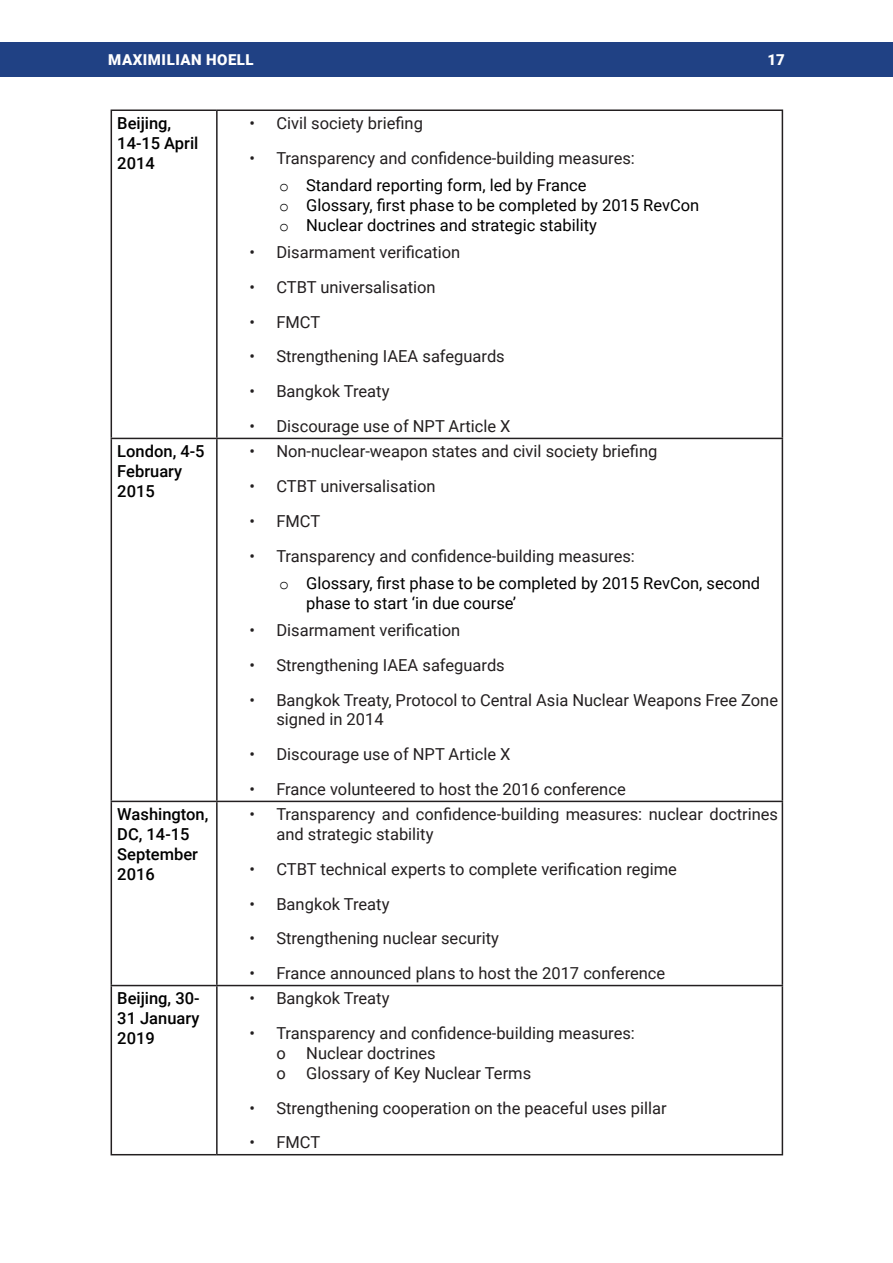
<style>
.page{position:relative;width:893px;height:1263px;background:#fff}
.page>*{position:absolute;margin:0;border:0;box-sizing:border-box;transform-origin:0 0}
.t1{font:16.5px/19.8px "Roboto";color:#231f20}
.t2{font:16.5px/19.8px "Roboto";color:#000}
.t3{font:500 16.5px/19.8px "Roboto";color:#000}
.t4{font:900 15px "Roboto";letter-spacing:.035em;color:#fff}
.s1{font-family:"Courier New"}
</style>
<div class="page">
<div style="left:0;top:43px;width:893px;height:34px;background:#204184"></div>
<hr style="left:111px;top:109px;width:106px;height:2px;background:#231f20">
<hr style="left:111px;top:111px;width:1px;height:327px;background:#231f20">
<hr style="left:217px;top:109px;width:566px;height:2px;background:#231f20">
<hr style="left:216px;top:111px;width:2px;height:327px;background:#231f20">
<hr style="left:782px;top:111px;width:1px;height:327px;background:#231f20">
<hr style="left:111px;top:438px;width:106px;height:1px;background:#231f20">
<hr style="left:111px;top:439px;width:1px;height:362px;background:#231f20">
<hr style="left:217px;top:438px;width:566px;height:1px;background:#231f20">
<hr style="left:216px;top:439px;width:2px;height:362px;background:#231f20">
<hr style="left:782px;top:439px;width:1px;height:362px;background:#231f20">
<hr style="left:111px;top:801px;width:106px;height:1px;background:#231f20">
<hr style="left:111px;top:802px;width:1px;height:183px;background:#231f20">
<hr style="left:217px;top:801px;width:566px;height:1px;background:#231f20">
<hr style="left:216px;top:802px;width:2px;height:183px;background:#231f20">
<hr style="left:782px;top:802px;width:1px;height:183px;background:#231f20">
<hr style="left:111px;top:985px;width:106px;height:1px;background:#231f20">
<hr style="left:111px;top:986px;width:1px;height:168px;background:#231f20">
<hr style="left:217px;top:985px;width:566px;height:1px;background:#231f20">
<hr style="left:216px;top:986px;width:2px;height:168px;background:#231f20">
<hr style="left:782px;top:986px;width:1px;height:168px;background:#231f20">
<hr style="left:111px;top:1154px;width:106px;height:1px;background:#231f20">
<hr style="left:217px;top:1154px;width:566px;height:1px;background:#231f20">
<p class="t4" style="left:108px;top:50px;width:147px">MAXIMILIAN HOELL</p>
<p class="t4" style="left:768px;top:50px;width:19px">17</p>
<p class="t3" style="left:117px;top:113px;width:83px">Beijing,<br>14-15 April<br>2014</p>
<p class="t1" style="left:249px;top:113px;width:175px">• Civil society briefing</p>
<p class="t1" style="left:249px;top:147px;width:387px">• Transparency and confidence-building measures:</p>
<p class="t2" style="left:279px;top:175px;width:309px"><span class="s1">o</span> Standard reporting form, led by France</p>
<p class="t2" style="left:279px;top:195px;width:422px"><span class="s1">o</span> Glossary, first phase to be completed by 2015 RevCon</p>
<p class="t2" style="left:279px;top:214px;width:319px"><span class="s1">o</span> Nuclear doctrines and strategic stability</p>
<p class="t1" style="left:249px;top:242px;width:212px">• Disarmament verification</p>
<p class="t1" style="left:249px;top:276px;width:188px">• CTBT universalisation</p>
<p class="t1" style="left:249px;top:311px;width:72px">• FMCT</p>
<p class="t1" style="left:249px;top:346px;width:257px">• Strengthening IAEA safeguards</p>
<p class="t1" style="left:249px;top:381px;width:142px">• Bangkok Treaty</p>
<p class="t1" style="left:249px;top:416px;width:263px">• Discourage use of NPT Article X</p>
<p class="t3" style="left:117px;top:441px;width:89px">London, 4-5<br>February<br>2015</p>
<p class="t1" style="left:249px;top:441px;width:410px">• Non-nuclear-weapon states and civil society briefing</p>
<p class="t1" style="left:249px;top:476px;width:188px">• CTBT universalisation</p>
<p class="t1" style="left:249px;top:510px;width:72px">• FMCT</p>
<p class="t1" style="left:249px;top:545px;width:387px">• Transparency and confidence-building measures:</p>
<p class="t2" style="left:306px;top:572px;width:456px;text-indent:-27px"><span class="s1">o</span> Glossary, first phase to be completed by 2015 RevCon, second phase to start ‘in due course’</p>
<p class="t1" style="left:249px;top:620px;width:212px">• Disarmament verification</p>
<p class="t1" style="left:249px;top:654px;width:257px">• Strengthening IAEA safeguards</p>
<p class="t1" style="left:276px;top:689px;width:503px;text-indent:-27px">• Bangkok Treaty, Protocol to Central Asia Nuclear Weapons Free Zone signed in 2014</p>
<p class="t1" style="left:249px;top:744px;width:263px">• Discourage use of NPT Article X</p>
<p class="t1" style="left:249px;top:779px;width:378px">• France volunteered to host the 2016 conference</p>
<p class="t3" style="left:117px;top:804px;width:93px">Washington,<br>DC, 14-15<br>September<br>2016</p>
<p class="t1" style="left:276px;top:804px;width:503px;text-indent:-27px">• Transparency and confidence-building measures: nuclear doctrines and strategic stability</p>
<p class="t1" style="left:249px;top:858px;width:429px">• CTBT technical experts to complete verification regime</p>
<p class="t1" style="left:249px;top:893px;width:142px">• Bangkok Treaty</p>
<p class="t1" style="left:249px;top:928px;width:251px">• Strengthening nuclear security</p>
<p class="t1" style="left:249px;top:963px;width:417px">• France announced plans to host the 2017 conference</p>
<p class="t3" style="left:117px;top:988px;width:84px;text-align:justify">Beijing, 30- 31 January 2019</p>
<p class="t1" style="left:249px;top:988px;width:142px">• Bangkok Treaty</p>
<p class="t1" style="left:276px;top:1023px;width:360px;text-indent:-27px">• Transparency and confidence-building measures: o Nuclear doctrines<br>o Glossary of Key Nuclear Terms</p>
<p class="t1" style="left:249px;top:1097px;width:419px">• Strengthening cooperation on the peaceful uses pillar</p>
<p class="t1" style="left:249px;top:1132px;width:72px">• FMCT</p>
</div>
